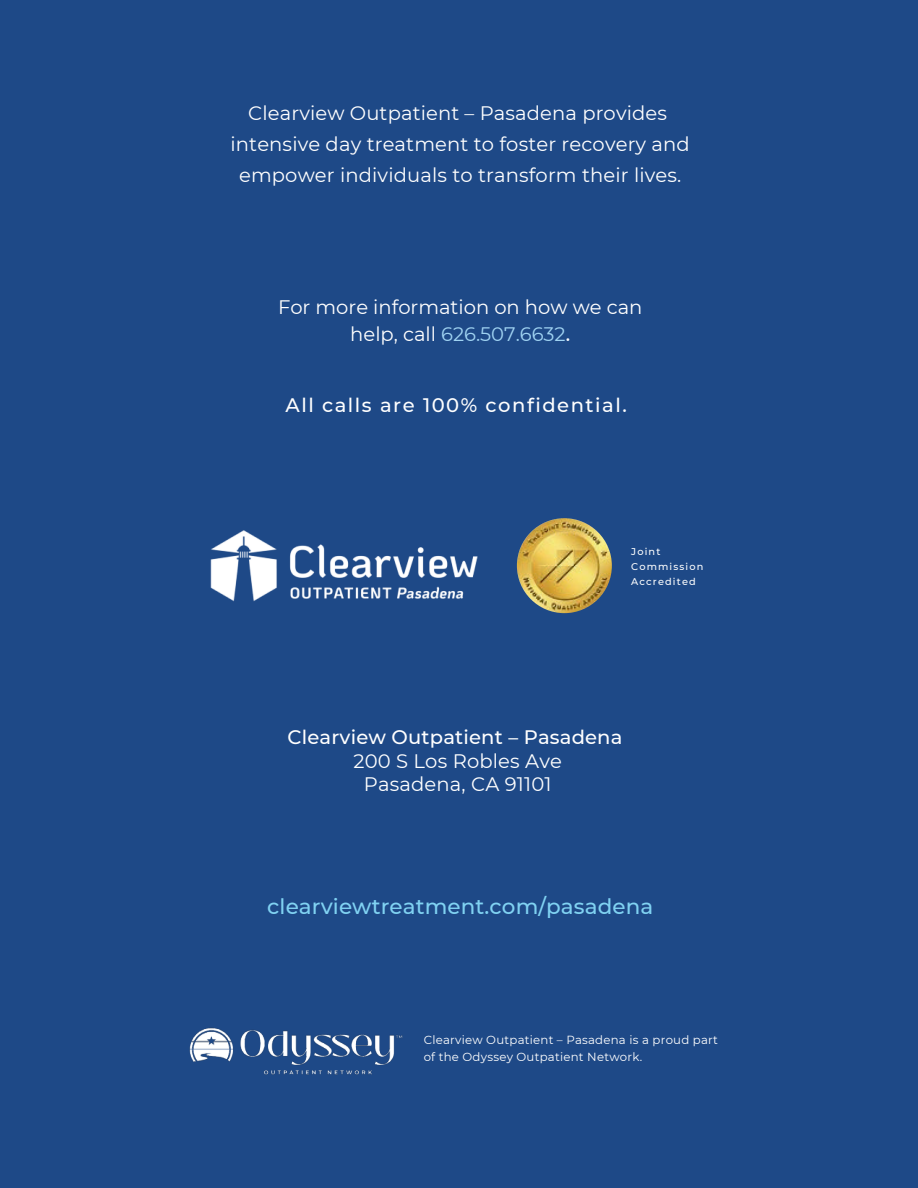
<style>
.page{position:relative;width:918px;height:1188px;background:#1e4987}
.page>*{position:absolute;margin:0;border:0;box-sizing:border-box;transform-origin:0 0}
.t1{font:500 21.45px "Montserrat";letter-spacing:.005em;color:#80d2f2}
.t2{font:19.5px/30.8px "Montserrat";letter-spacing:.005em;color:#fff;text-align:center}
.t3{font:500 19.5px "Montserrat";letter-spacing:.08em;color:#fff}
.t4{font:500 19.5px "Montserrat";letter-spacing:.01em;color:#fff}
.t5{font:11.7px/17.5px "Montserrat";letter-spacing:.02em;color:#fff}
.t6{font:500 9.75px/14.7px "Montserrat";letter-spacing:.115em;color:#fff}
.s1{color:#a0d3f2}
.s2{font-weight:500}
</style>
<div class="page">
<img style="left:189px;top:1027px;width:214px;height:48px">
<img style="left:517px;top:518px;width:95px;height:95px;border-radius:50%">
<img style="left:210px;top:530px;width:268px;height:72px">
<p class="t2" style="left:231px;top:97px;width:461px">Clearview Outpatient – Pasadena provides intensive day treatment to foster recovery and empower individuals to transform their lives.</p>
<p class="t2" style="left:278px;top:293px;width:366px;line-height:26.7px">For more information on how we can help, call <span class="s1">626.507.6632</span><span class="s2">.</span></p>
<p class="t3" style="left:286px;top:392px;width:343px">All calls are 100% confidential.</p>
<p class="t6" style="left:631px;top:544px;width:74px">Joint<br>Commission<br>Accredited</p>
<p class="t4" style="left:288px;top:724px;width:336px">Clearview Outpatient – Pasadena</p>
<p class="t2" style="left:353px;top:748px;width:210px;line-height:23.4px">200 S Los Robles Ave<br>Pasadena, CA 91101</p>
<p class="t1" style="left:267px;top:891px;width:387px">clearviewtreatment.com/pasadena</p>
<p class="t5" style="left:424px;top:1030px;width:296px">Clearview Outpatient – Pasadena is a proud part of the Odyssey Outpatient Network.</p>
</div>
